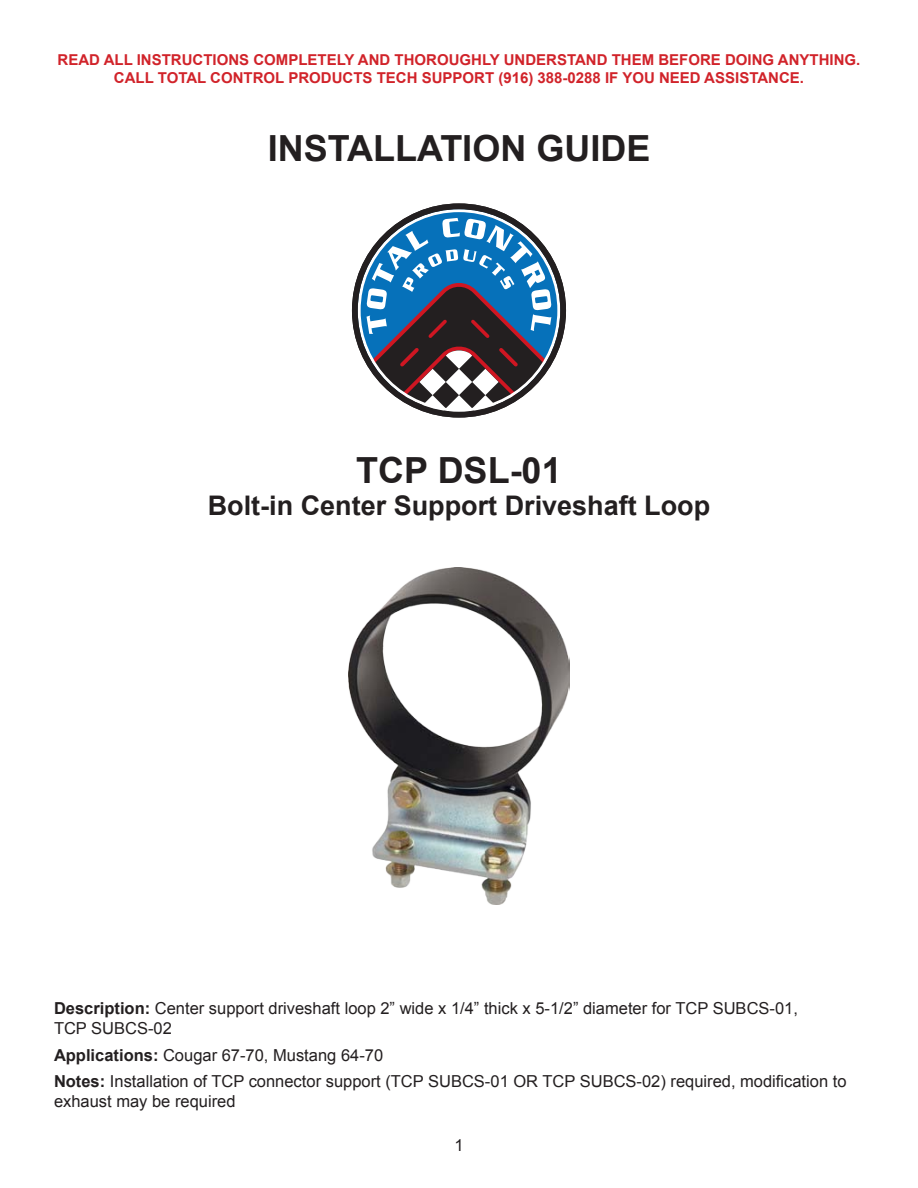
<style>
.page{position:relative;width:918px;height:1188px;background:#fff}
.page>*{position:absolute;margin:0;border:0;box-sizing:border-box;transform-origin:0 0}
.Heading_1{font:700 36px "Arial";color:#231f20}
.Heading_2{font:700 27px "Arial";color:#231f20}
.Body_Text{font:16.5px/19.8px "Arial";color:#231f20}
.t1{font:700 15px/18px "Arial";color:#d1232a;text-align:center}
.s1{font-weight:700}
</style>
<div class="page">
<div style="left:352px;top:203px;width:214px;height:215px;border:6px solid #231f20;border-radius:50%"></div>
<svg style="left:359px;top:218px;width:200px;height:194px"></svg>
<img style="left:349px;top:567px;width:220px;height:338px">
<p class="t1" style="left:58px;top:51px;width:804px">READ ALL INSTRUCTIONS COMPLETELY AND THOROUGHLY UNDERSTAND THEM BEFORE DOING ANYTHING.<br>CALL TOTAL CONTROL PRODUCTS TECH SUPPORT (916) 388-0288 IF YOU NEED ASSISTANCE.</p>
<p class="Heading_1" style="left:268px;top:125px;width:384px">INSTALLATION GUIDE</p>
<p class="Heading_1" style="left:356px;top:447px;width:207px">TCP DSL-01</p>
<p class="Heading_2" style="left:208px;top:488px;width:504px">Bolt-in Center Support Driveshaft Loop</p>
<p class="Body_Text" style="left:54px;top:999px;width:746px"><span class="s1">Description:</span> Center support driveshaft loop 2” wide x 1/4” thick x 5-1/2” diameter for TCP SUBCS-01,<br>TCP SUBCS-02</p>
<p class="Body_Text" style="left:54px;top:1045px;width:331px"><span class="s1">Applications:</span> Cougar 67-70, Mustang 64-70</p>
<p class="Body_Text" style="left:54px;top:1072px;width:794px"><span class="s1">Notes:</span> Installation of TCP connector support (TCP SUBCS-01 OR TCP SUBCS-02) required, modification to exhaust may be required</p>
<p class="Body_Text" style="left:454px;top:1136px;width:11px">1</p>
</div>
